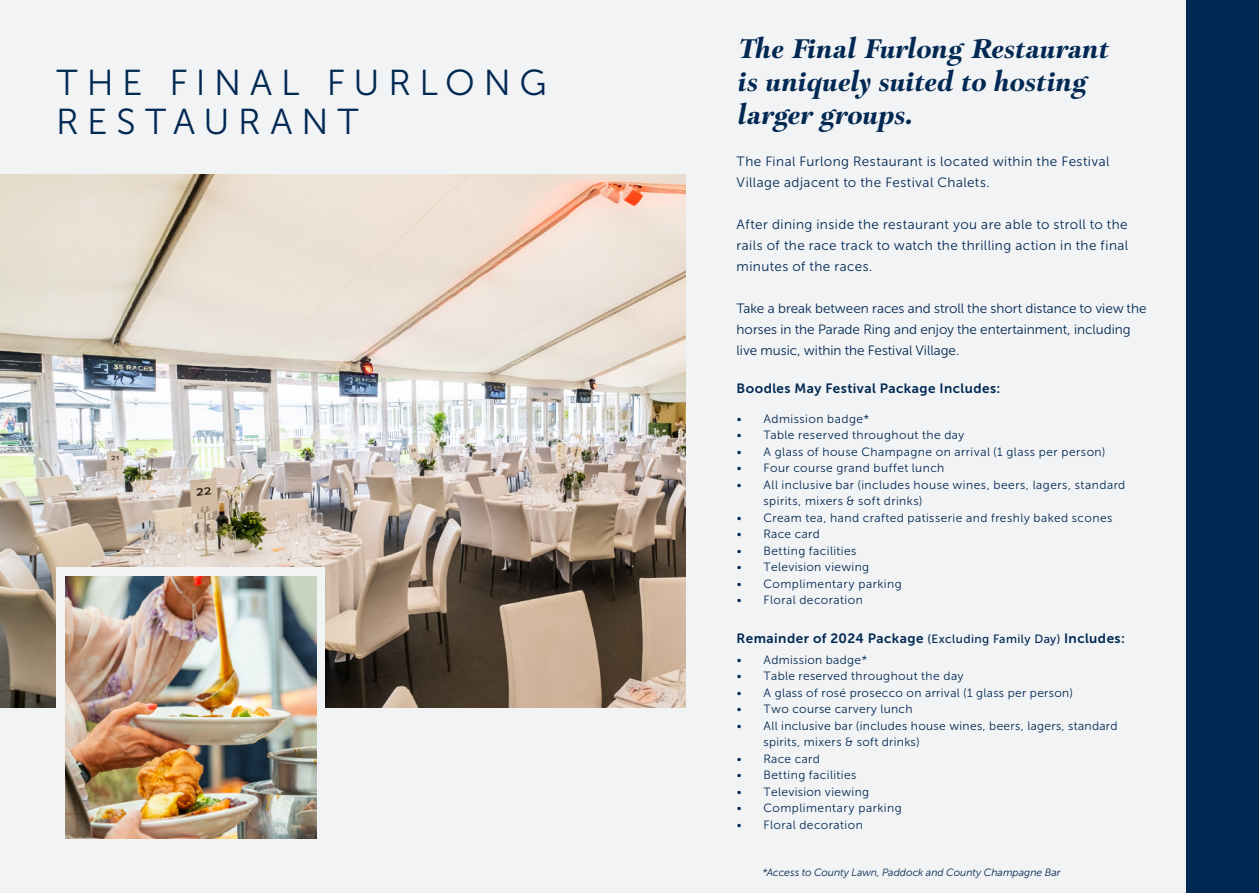
<style>
.page{position:relative;width:1259px;height:893px;background:#f2f3f4}
.page>*{position:absolute;margin:0;border:0;box-sizing:border-box;transform-origin:0 0}
.t1{font:36px "Museo Sans Cyrl 300";letter-spacing:.24em;color:#002853}
.t2{font:700 27px "Park Lane";letter-spacing:.015em;color:#002853}
.t3{font:13.5px/21px "Museo Sans Cyrl 300";color:#002853;text-align:justify}
.t4{font:13.5px/21px "Museo Sans Cyrl 300";letter-spacing:.035em;color:#002853}
.t5{font:13.5px "Museo Sans 700";letter-spacing:.035em;color:#002853}
.t6{font:12px/16.5px "Museo Sans Cyrl 300";letter-spacing:.035em;color:#002853}
.t7{font:italic 10.5px "Museo Sans 300";letter-spacing:-.005em;color:#002853}
.s1{font-family:"Museo Sans 500";font-size:12px}
</style>
<div class="page">
<img style="left:0;top:174px;width:685px;height:534px">
<div style="left:56px;top:567px;width:269px;height:146px;background:#f2f3f4"></div>
<img style="left:65px;top:577px;width:251px;height:262px">
<div style="left:1186px;top:0;width:73px;height:893px;background:#002853"></div>
<p class="t1" style="left:56px;top:63px;width:492px">THE FINAL FURLONG</p>
<p class="t1" style="left:56px;top:102px;width:304px">RESTAURANT</p>
<p class="t2" style="left:736px;top:34px;width:372px">The Final Furlong Restaurant</p>
<p class="t2" style="left:736px;top:67px;width:350px">is uniquely suited to hosting</p>
<p class="t2" style="left:736px;top:100px;width:177px">larger groups.</p>
<p class="t4" style="left:736px;top:151px;width:374px">The Final Furlong Restaurant is located within the Festival<br>Village adjacent to the Festival Chalets.</p>
<p class="t3" style="left:736px;top:214px;width:393px">After dining inside the restaurant you are able to stroll to the rails of the race track to watch the thrilling action in the final minutes of the races.</p>
<p class="t3" style="left:736px;top:298px;width:411px;text-align:left">Take a break between races and stroll the short distance to view the horses in the Parade Ring and enjoy the entertainment, including live music, within the Festival Village.</p>
<p class="t5" style="left:736px;top:381px;width:265px">Boodles May Festival Package Includes:</p>
<p class="t6" style="left:736px;top:411px;width:134px">• Admission badge*</p>
<p class="t6" style="left:736px;top:427px;width:229px">• Table reserved throughout the day</p>
<p class="t6" style="left:736px;top:444px;width:370px">• A glass of house Champagne on arrival (1 glass per person)</p>
<p class="t6" style="left:736px;top:460px;width:209px">• Four course grand buffet lunch</p>
<p class="t6" style="left:763px;top:477px;width:363px;text-indent:-27px">• All inclusive bar (includes house wines, beers, lagers, standard spirits, mixers &amp; soft drinks)</p>
<p class="t6" style="left:736px;top:510px;width:377px">• Cream tea, hand crafted patisserie and freshly baked scones</p>
<p class="t6" style="left:736px;top:526px;width:85px">• Race card</p>
<p class="t6" style="left:736px;top:543px;width:121px">• Betting facilities</p>
<p class="t6" style="left:736px;top:559px;width:134px">• Television viewing</p>
<p class="t6" style="left:736px;top:576px;width:167px">• Complimentary parking</p>
<p class="t6" style="left:736px;top:592px;width:128px">• Floral decoration</p>
<p class="t5" style="left:736px;top:630px;width:390px">Remainder of 2024 Package <span class="s1">(Excluding Family Day)</span> Includes:</p>
<p class="t6" style="left:736px;top:651px;width:132px">• Admission badge*</p>
<p class="t6" style="left:736px;top:668px;width:229px">• Table reserved throughout the day</p>
<p class="t6" style="left:736px;top:684px;width:338px">• A glass of rosé prosecco on arrival (1 glass per person)</p>
<p class="t6" style="left:736px;top:701px;width:177px">• Two course carvery lunch</p>
<p class="t6" style="left:763px;top:717px;width:355px;text-indent:-27px">• All inclusive bar (includes house wines, beers, lagers, standard spirits, mixers &amp; soft drinks)</p>
<p class="t6" style="left:736px;top:750px;width:85px">• Race card</p>
<p class="t6" style="left:736px;top:767px;width:121px">• Betting facilities</p>
<p class="t6" style="left:736px;top:783px;width:134px">• Television viewing</p>
<p class="t6" style="left:736px;top:800px;width:167px">• Complimentary parking</p>
<p class="t6" style="left:736px;top:816px;width:128px">• Floral decoration</p>
<p class="t7" style="left:762px;top:866px;width:300px">*Access to County Lawn, Paddock and County Champagne Bar</p>
</div>
